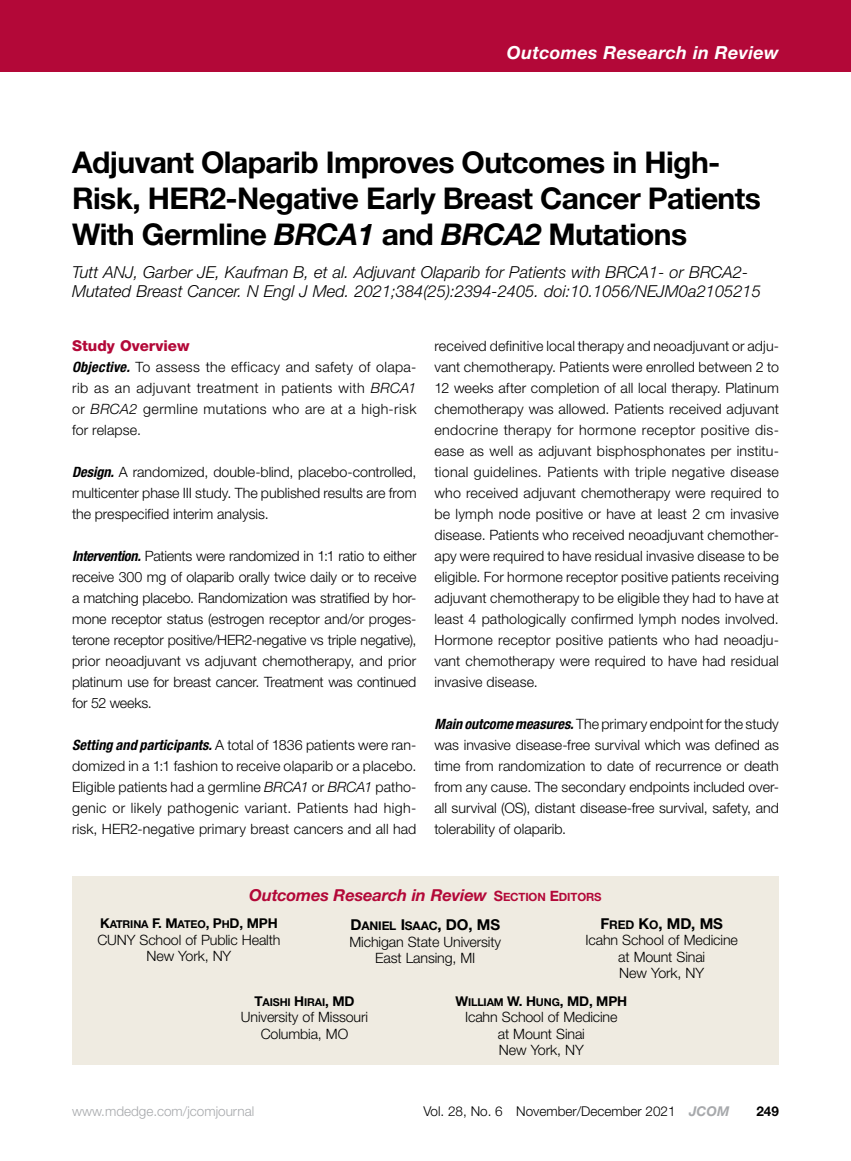
<style>
.page{position:relative;width:851px;height:1161px;background:#fff}
.page>*{position:absolute;margin:0;border:0;box-sizing:border-box;transform-origin:0 0}
.t1{font:700 30px/36px "Helvetica Neue LT Std";letter-spacing:-.02em;color:#000}
.t2{font:italic 700 18px "Helvetica Neue LT Std";letter-spacing:.02em;color:#fff}
.bytitle{font:italic 300 16.5px/19.5px "Helvetica Neue LT Std";color:#000}
.t3{font:italic 700 16.5px "Helvetica Neue LT Std";letter-spacing:-.01em;color:#b30838}
.sub1{font:800 15px "Helvetica Neue LT Std";color:#b30838}
.t4{font:15px "Helvetica Neue LT Std Bd SC800";color:#000}
.body{font:300 14.25px/21px "Helvetica Neue LT Std";letter-spacing:-.01em;color:#000;text-align:justify}
.t5{font:300 13.5px "Helvetica Neue LT Std";color:#000}
.t6{font:300 13.5px "Helvetica Neue LT Std";color:#a7a9ac}
.t7{font:13.5px "Helvetica Neue LT Std Bd SC800";color:#000}
.t8{font:700 13.5px "Helvetica Neue LT Std";color:#000}
.t9{font:12px "Helvetica Neue LT Std Bd SC800";letter-spacing:-.01em;color:#000}
.t10{font:10.8px "Helvetica Neue LT Std Bd SC800";letter-spacing:-.01em;color:#000}
.s1{font-style:italic}
.s2{font-weight:700;font-style:italic;font-stretch:condensed}
.s3{font-family:"Helvetica Neue LT Std Bd SC800";font-weight:400;font-style:normal;font-size:14.25px}
.s4{font-family:"Helvetica Neue LT Std Bd SC800";font-weight:400;font-style:normal;font-size:11.4px}
.s5{font-size:15px}
.s6{font-size:12px}
.s7{font-size:10.8px}
.s8{font-size:13.5px}
.s9{font-family:"Helvetica Neue LT Std";font-weight:700;font-size:13.5px}
.s10{font-weight:700;font-style:italic;color:#a7a9ac}
</style>
<div class="page">
<div style="left:0;top:0;width:850px;height:72px;background:#b30838"></div>
<div style="left:72px;top:876px;width:706px;height:189px;background:#efebe1"></div>
<p class="t2" style="left:506px;top:41px;width:274px">Outcomes Research in Review</p>
<p class="t1" style="left:72px;top:144px;width:690px">Adjuvant Olaparib Improves Outcomes in High-<br>Risk, HER2-Negative Early Breast Cancer Patients<br>With Germline <span class="s1">BRCA1</span> and <span class="s1">BRCA2</span> Mutations</p>
<p class="bytitle" style="left:72px;top:262px;width:690px">Tutt ANJ, Garber JE, Kaufman B, et al. Adjuvant Olaparib for Patients with BRCA1- or BRCA2-<br>Mutated Breast Cancer. N Engl J Med. 2021;384(25):2394-2405. doi:10.1056/NEJM0a2105215</p>
<p class="sub1" style="left:72px;top:337px;width:119px">Study Overview</p>
<p class="body" style="left:72px;top:356px;width:346px"><span class="s2">Objective.</span> To assess the efficacy and safety of olapa&shy;rib as an adjuvant treatment in patients with <span class="s1">BRCA1 </span>or <span class="s1">BRCA2</span> germline mutations who are at a high-risk for relapse.</p>
<p class="body" style="left:72px;top:461px;width:346px"><span class="s2">Design.</span> A randomized, double-blind, placebo-controlled, multicenter phase III study. The published results are from the prespecified interim analysis.</p>
<p class="body" style="left:72px;top:545px;width:346px"><span class="s2">Intervention.</span> Patients were randomized in 1:1 ratio to either receive 300 mg of olaparib orally twice daily or to receive a matching placebo. Randomization was stratified by hor&shy;mone receptor status (estrogen receptor and/or proges&shy;terone receptor positive/HER2-negative vs triple negative), prior neoadjuvant vs adjuvant chemotherapy, and prior platinum use for breast cancer. Treatment was continued for 52 weeks.</p>
<p class="body" style="left:72px;top:734px;width:346px"><span class="s2">Setting and participants.</span> A total of 1836 patients were ran&shy;domized in a 1:1 fashion to receive olaparib or a placebo.<br>Eligible patients had a germline <span class="s1">BRCA1</span> or <span class="s1">BRCA1</span> patho&shy;genic or likely pathogenic variant. Patients had high&shy;risk, HER2-negative primary breast cancers and all had</p>
<p class="body" style="left:434px;top:335px;width:346px">received definitive local therapy and neoadjuvant or adju&shy;vant chemotherapy. Patients were enrolled between 2 to 12 weeks after completion of all local therapy. Platinum chemotherapy was allowed. Patients received adjuvant endocrine therapy for hormone receptor positive dis&shy;ease as well as adjuvant bisphosphonates per institu&shy;tional guidelines. Patients with triple negative disease who received adjuvant chemotherapy were required to be lymph node positive or have at least 2 cm invasive disease. Patients who received neoadjuvant chemother&shy;apy were required to have residual invasive disease to be eligible. For hormone receptor positive patients receiving adjuvant chemotherapy to be eligible they had to have at least 4 pathologically confirmed lymph nodes involved.<br>Hormone receptor positive patients who had neoadju&shy;vant chemotherapy were required to have had residual invasive disease.</p>
<p class="body" style="left:434px;top:713px;width:346px"><span class="s2">Main outcome measures.</span> The primary endpoint for the study was invasive disease-free survival which was defined as time from randomization to date of recurrence or death from any cause. The secondary endpoints included over&shy;all survival (OS), distant disease-free survival, safety, and tolerability of olaparib.</p>
<p class="t3" style="left:249px;top:885px;width:353px">Outcomes Research in Review <span class="s3">S</span><span class="s4">ECTION</span> <span class="s3">E</span><span class="s4">DITORS</span></p>
<p class="t9" style="left:350px;top:919px;width:151px"><span class="s5">D</span>ANIEL <span class="s5">I</span>SAAC<span class="s5">, DO, MS</span></p>
<p class="body" style="left:349px;top:933px;width:153px;line-height:16.5px;text-align:center">Michigan State University<br>East Lansing, MI</p>
<p class="t4" style="left:600px;top:914px;width:124px">F<span class="s6">RED</span> K<span class="s6">O</span>, MD, MS</p>
<p class="body" style="left:585px;top:932px;width:154px;line-height:16.5px;text-align:center">Icahn School of Medicine at Mount Sinai<br>New York, NY</p>
<p class="t7" style="left:100px;top:915px;width:179px">K<span class="s7">ATRINA</span> F. M<span class="s7">ATEO</span>, P<span class="s7">H</span>D, MPH</p>
<p class="body" style="left:97px;top:931px;width:185px;line-height:16.5px;text-align:center">CUNY School of Public Health<br>New York, NY</p>
<p class="t10" style="left:254px;top:995px;width:90px"><span class="s8">T</span>AISH I <span class="s8">H</span>IRAI<span class="s8">, MD</span></p>
<p class="body" style="left:241px;top:1009px;width:129px;line-height:16.5px;text-align:center">University of Missouri<br>Columbia, MO</p>
<p class="t10" style="left:455px;top:995px;width:173px"><span class="s8">W</span>ILLIAM <span class="s8">W. H</span>UNG<span class="s9">, MD, MPH</span></p>
<p class="body" style="left:465px;top:1009px;width:154px;line-height:16.5px;text-align:center">Icahn School of Medicine at Mount Sinai<br>New York, NY</p>
<p class="t6" style="left:72px;top:1103px;width:184px">www.mdedge.com/jcomjournal</p>
<p class="t5" style="left:423px;top:1103px;width:307px">Vol. 28, No. 6 November/December 2021 <span class="s10">JCOM</span></p>
<p class="t8" style="left:756px;top:1103px;width:24px">249</p>
</div>
